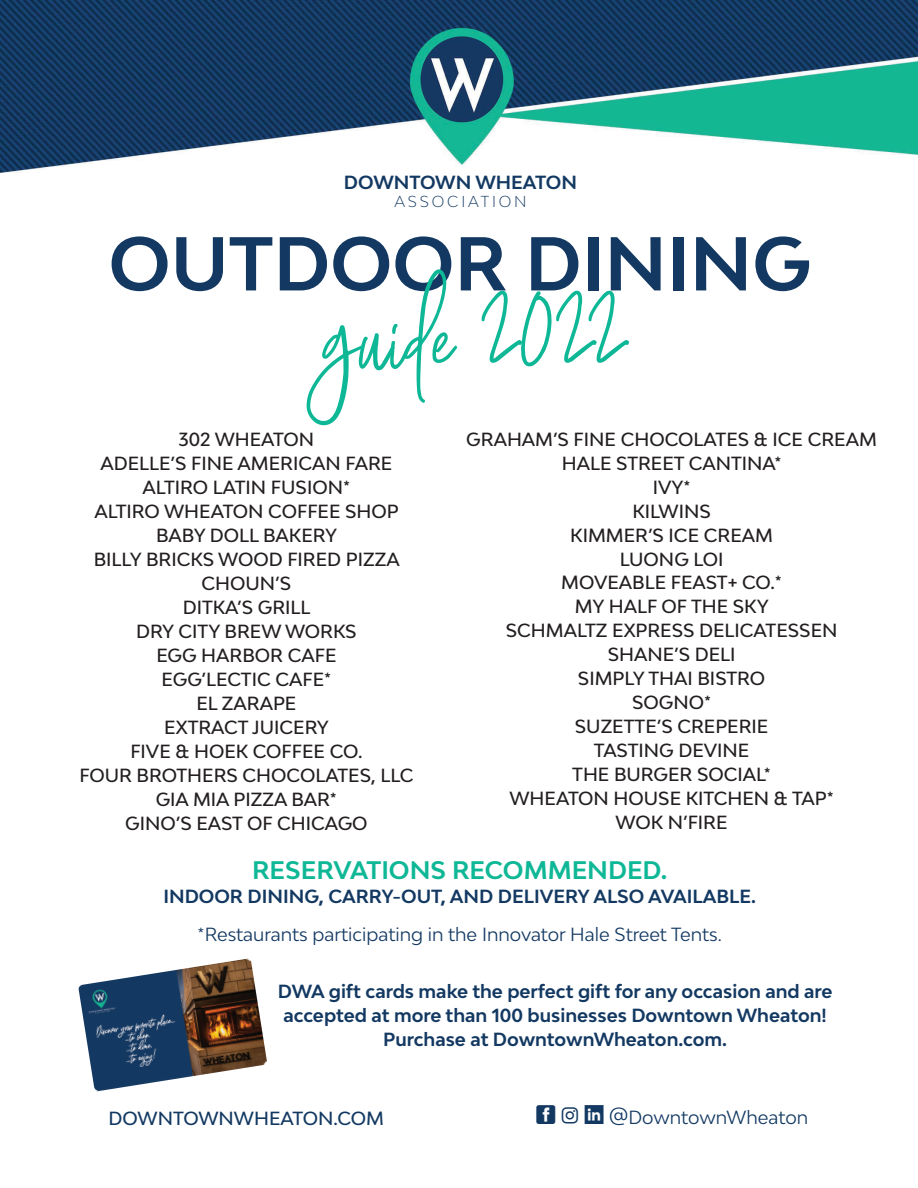
<style>
.page{position:relative;width:918px;height:1188px;background:#fff}
.page>*{position:absolute;margin:0;border:0;box-sizing:border-box;transform-origin:0 0}
.t1{font:153px "Hughson";color:#0eb796}
.t2{font:700 72px "Bw Modelica";color:#133962}
.t3{font:700 24px "Bw Modelica";color:#0eb796}
.t4{font:500 18px/24px "Bw Modelica";color:#231f20;text-align:center}
.t5{font:700 18px/24px "Bw Modelica";color:#133962;text-align:center}
.t6{font:18px "Bw Modelica";color:#133962}
.t7{font:500 18px "Bw Modelica";color:#133962}
.t8{font:300 15px "Bw Modelica";letter-spacing:.19em;color:#133962}
</style>
<div class="page">
<img style="left:0;top:0;width:918px;height:173px">
<img style="left:78px;top:958px;width:189px;height:134px">
<p class="t5" style="left:344px;top:170px;width:235px">DOWNTOWN WHEATON</p>
<p class="t8" style="left:394px;top:192px;width:134px">ASSOCIATION</p>
<h2 class="t2" style="left:109px;top:217px;width:704px">OUTDOOR DINING</h2>
<h1 class="t1" style="left:325px;top:258px;width:304px">guide 2022</h1>
<p class="t4" style="left:79px;top:427px;width:336px">302 WHEATON<br>ADELLE’S FINE AMERICAN FARE<br>ALTIRO LATIN FUSION*<br>ALTIRO WHEATON COFFEE SHOP<br>BABY DOLL BAKERY<br>BILLY BRICKS WOOD FIRED PIZZA<br>CHOUN’S<br>DITKA’S GRILL<br>DRY CITY BREW WORKS<br>EGG HARBOR CAFE<br>EGG’LECTIC CAFE*<br>EL ZARAPE<br>EXTRACT JUICERY<br>FIVE &amp; HOEK COFFEE CO.<br>FOUR BROTHERS CHOCOLATES, LLC<br>GIA MIA PIZZA BAR*<br>GINO’S EAST OF CHICAGO</p>
<p class="t4" style="left:466px;top:426px;width:412px">GRAHAM’S FINE CHOCOLATES &amp; ICE CREAM<br>HALE STREET CANTINA*<br>IVY*<br>KILWINS<br>KIMMER’S ICE CREAM<br>LUONG LOI<br>MOVEABLE FEAST+ CO.*<br>MY HALF OF THE SKY<br>SCHMALTZ EXPRESS DELICATESSEN<br>SHANE’S DELI<br>SIMPLY THAI BISTRO<br>SOGNO*<br>SUZETTE’S CREPERIE<br>TASTING DEVINE<br>THE BURGER SOCIAL*<br>WHEATON HOUSE KITCHEN &amp; TAP*<br>WOK N’FIRE</p>
<h3 class="t3" style="left:252px;top:855px;width:417px">RESERVATIONS RECOMMENDED.</h3>
<p class="t5" style="left:163px;top:884px;width:594px">INDOOR DINING, CARRY-OUT, AND DELIVERY ALSO AVAILABLE.</p>
<p class="t6" style="left:198px;top:922px;width:526px">*Restaurants participating in the Innovator Hale Street Tents.</p>
<p class="t5" style="left:278px;top:979px;width:556px">DWA gift cards make the perfect gift for any occasion and are accepted at more than 100 businesses Downtown Wheaton!<br>Purchase at DowntownWheaton.com.</p>
<p class="t7" style="left:109px;top:1107px;width:277px">DOWNTOWNWHEATON.COM</p>
<p class="t6" style="left:609px;top:1106px;width:200px">@DowntownWheaton</p>
</div>
